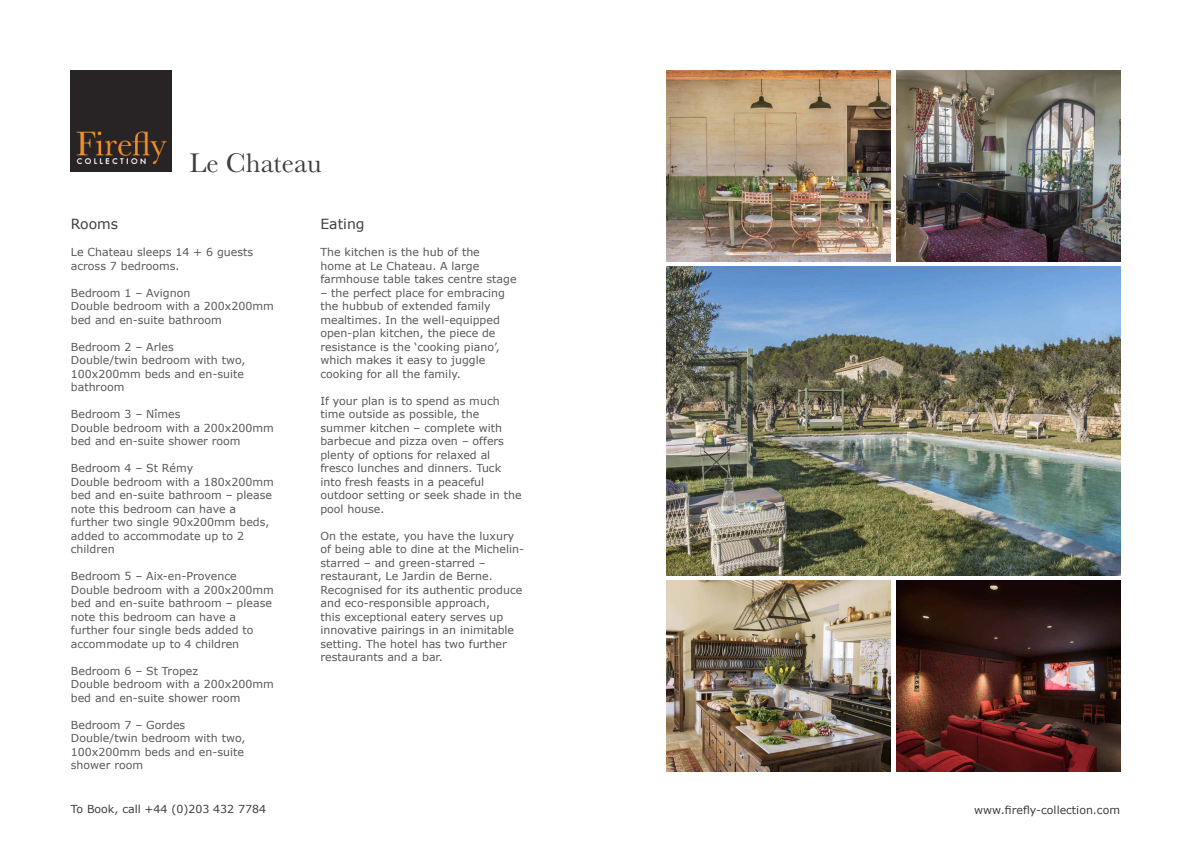
<style>
.page{position:relative;width:1191px;height:842px;background:#fff}
.page>*{position:absolute;margin:0;border:0;box-sizing:border-box;transform-origin:0 0}
.t1{font:28px "Baskerville";color:#3e3e3f}
.t2{font:14px "Verdana";color:#3e3e3f}
.t3{font:11px/13.5px "Verdana";color:#57585a}
.t4{font:11px "Verdana";color:#3e3e3f}
</style>
<div class="page">
<img style="left:71px;top:71px;width:101px;height:101px">
<img style="left:666px;top:71px;width:224px;height:190px">
<img style="left:896px;top:71px;width:224px;height:190px">
<img style="left:666px;top:267px;width:454px;height:308px">
<img style="left:896px;top:581px;width:224px;height:190px">
<img style="left:666px;top:581px;width:224px;height:190px">
<p class="t1" style="left:190px;top:145px;width:134px">Le Chateau</p>
<p class="t2" style="left:71px;top:215px;width:49px">Rooms</p>
<p class="t3" style="left:71px;top:245px;width:184px">Le Chateau sleeps 14 + 6 guests across 7 bedrooms.</p>
<p class="t3" style="left:71px;top:286px;width:121px">Bedroom 1 – Avignon</p>
<p class="t3" style="left:71px;top:299px;width:204px">Double bedroom with a 200x200mm bed and en-suite bathroom</p>
<p class="t3" style="left:71px;top:340px;width:104px">Bedroom 2 – Arles</p>
<p class="t3" style="left:71px;top:353px;width:176px">Double/twin bedroom with two,<br>100x200mm beds and en-suite bathroom</p>
<p class="t3" style="left:71px;top:407px;width:111px">Bedroom 3 – Nîmes</p>
<p class="t3" style="left:71px;top:421px;width:204px">Double bedroom with a 200x200mm bed and en-suite shower room</p>
<p class="t3" style="left:71px;top:461px;width:124px">Bedroom 4 – St Rémy</p>
<p class="t3" style="left:71px;top:475px;width:204px">Double bedroom with a 180x200mm bed and en-suite bathroom – please note this bedroom can have a further two single 90x200mm beds, added to accommodate up to 2 children</p>
<p class="t3" style="left:71px;top:569px;width:167px">Bedroom 5 – Aix-en-Provence</p>
<p class="t3" style="left:71px;top:583px;width:204px">Double bedroom with a 200x200mm bed and en-suite bathroom – please note this bedroom can have a further four single beds added to accommodate up to 4 children</p>
<p class="t3" style="left:71px;top:664px;width:129px">Bedroom 6 – St Tropez</p>
<p class="t3" style="left:71px;top:677px;width:204px">Double bedroom with a 200x200mm bed and en-suite shower room</p>
<p class="t3" style="left:71px;top:718px;width:116px">Bedroom 7 – Gordes</p>
<p class="t3" style="left:71px;top:731px;width:176px">Double/twin bedroom with two,<br>100x200mm beds and en-suite shower room</p>
<p class="t4" style="left:71px;top:802px;width:197px">To Book, call +44 (0)203 432 7784</p>
<p class="t2" style="left:320px;top:215px;width:46px">Eating</p>
<p class="t3" style="left:320px;top:245px;width:198px">The kitchen is the hub of the<br>home at Le Chateau. A large farmhouse table takes centre stage</p>
<p class="t3" style="left:320px;top:286px;width:186px">– the perfect place for embracing the hubbub of extended family mealtimes. In the well-equipped open-plan kitchen, the piece de resistance is the ‘cooking piano’, which makes it easy to juggle cooking for all the family.</p>
<p class="t3" style="left:320px;top:394px;width:203px">If your plan is to spend as much time outside as possible, the summer kitchen – complete with barbecue and pizza oven – offers plenty of options for relaxed al fresco lunches and dinners. Tuck into fresh feasts in a peaceful outdoor setting or seek shade in the pool house.</p>
<p class="t3" style="left:320px;top:529px;width:205px">On the estate, you have the luxury of being able to dine at the Michelin&shy;starred – and green-starred – restaurant, Le Jardin de Berne.<br>Recognised for its authentic produce and eco-responsible approach,<br>this exceptional eatery serves up innovative pairings in an inimitable setting. The hotel has two further restaurants and a bar.</p>
<p class="t4" style="left:974px;top:803px;width:147px">www.firefly-collection.com</p>
</div>
